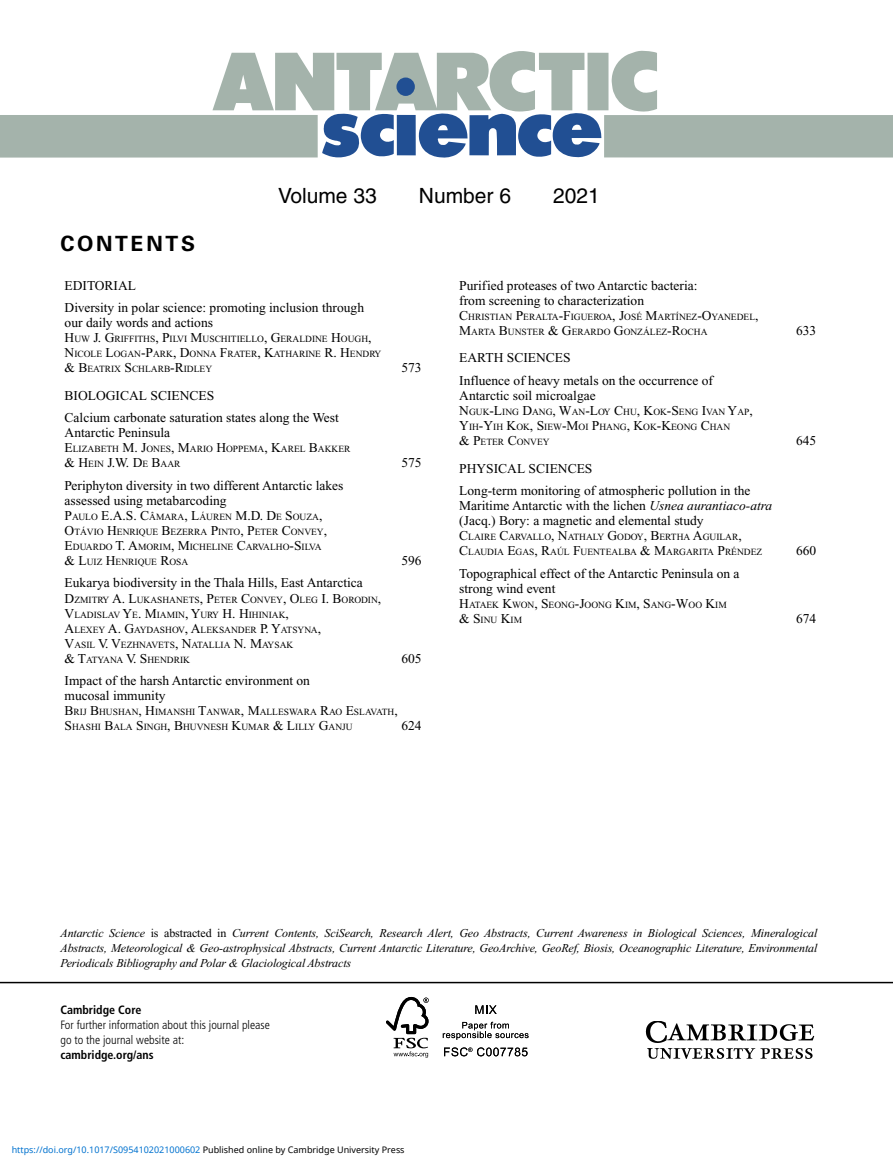
<style>
.page{position:relative;width:893px;height:1174px;background:#fff}
.page>*{position:absolute;margin:0;border:0;box-sizing:border-box;transform-origin:0 0}
.t1{font:21px "Helvetica";color:#000}
.t2{font:700 21px "Univers";letter-spacing:.13em;color:#000}
.t3{font:13.5px/15px "Times New Roman";color:#000}
.t4{font:italic 12px/15px "Times New Roman";letter-spacing:-.01em;color:#000;text-align:justify}
.t5{font:300 condensed 12px/15px "Frutiger LT Std";color:#000}
.t6{font:700 condensed 12px "Frutiger LT Std";color:#000}
.t7{font:9.45px/15px "Times New Roman";color:#000}
.t8{font:9px "Noto Sans";color:#0172cf}
.s1{font-size:13.5px}
.s2{font-size:9.45px}
.s3{font-style:italic}
.s4{font-style:normal}
.s5{color:#000}
</style>
<div class="page">
<svg style="left:611px;top:51px;width:46px;height:61px"></svg>
<div style="left:587px;top:53px;width:21px;height:57px;background:#a4b3ab"></div>
<div style="left:0;top:115px;width:318px;height:43px;background:#a4b3ab"></div>
<svg style="left:212px;top:51px;width:389px;height:107px"></svg>
<div style="left:604px;top:115px;width:289px;height:42px;background:#a4b3ab"></div>
<hr style="left:0;top:981px;width:893px;height:2px;background:#000">
<img style="left:646px;top:1021px;width:168px;height:38px">
<svg style="left:386px;top:997px;width:43px;height:60px"></svg>
<svg style="left:475px;top:1005px;width:22px;height:9px"></svg>
<svg style="left:443px;top:1021px;width:86px;height:18px"></svg>
<svg style="left:444px;top:1047px;width:84px;height:9px"></svg>
<h1 class="t2" style="left:60px;top:235px;width:136px">CONTENTS</h1>
<h1 class="t1" style="left:278px;top:188px;width:100px">Volume 33</h1>
<h1 class="t1" style="left:419px;top:188px;width:94px">Number 6</h1>
<h1 class="t1" style="left:553px;top:188px;width:48px">2021</h1>
<h2 class="t3" style="left:65px;top:275px;width:301px;line-height:22.5px">EDITORIAL<br>Diversity in polar science: promoting inclusion through</h2>
<h2 class="t3" style="left:65px;top:316px;width:150px">our daily words and actions</h2>
<p class="t7" style="left:65px;top:332px;width:318px"><span class="s1">H</span>UW <span class="s1">J. G</span>RIFFITHS<span class="s1">, P</span>ILVI <span class="s1">M</span>USCHITIELLO<span class="s1">, G</span>ERALDINE <span class="s1">H</span>OUGH<span class="s1">,<br>N</span>ICOLE <span class="s1">L</span>OGAN<span class="s1">-P</span>ARK<span class="s1">, D</span>ONNA <span class="s1">F</span>RATER<span class="s1">, K</span>ATHARINE <span class="s1">R. H</span>ENDRY <span class="s1">&amp; B</span>EATRIX <span class="s1">S</span>CHLARB<span class="s1">-R</span>IDLEY</p>
<h2 class="t3" style="left:401px;top:361px;width:22px">573</h2>
<h2 class="t3" style="left:65px;top:385px;width:276px;line-height:22.5px">BIOLOGICAL SCIENCES<br>Calcium carbonate saturation states along the West</h2>
<h2 class="t3" style="left:65px;top:427px;width:107px">Antarctic Peninsula</h2>
<p class="t7" style="left:65px;top:443px;width:287px"><span class="s1">E</span>LIZABETH <span class="s1">M. J</span>ONES<span class="s1">, M</span>ARIO <span class="s1">H</span>OPPEMA<span class="s1">, K</span>AREL <span class="s1">B</span>AKKER</p>
<h2 class="t3" style="left:65px;top:457px;width:117px">&amp; H<span class="s2">EIN</span> J.W. D<span class="s2">E</span> B<span class="s2">AAR</span></h2>
<h2 class="t3" style="left:401px;top:457px;width:22px">575</h2>
<h2 class="t3" style="left:65px;top:479px;width:280px">Periphyton diversity in two different Antarctic lakes assessed using metabarcoding</h2>
<p class="t7" style="left:65px;top:510px;width:264px"><span class="s1">P</span>AULO <span class="s1">E.A.S. C</span>ÂMARA<span class="s1">, L</span>ÁUREN <span class="s1">M.D. D</span>E <span class="s1">S</span>OUZA<span class="s1">, O</span>TÁVIO <span class="s1">H</span>ENRIQUE <span class="s1">B</span>EZERRA <span class="s1">P</span>INTO<span class="s1">, P</span>ETER <span class="s1">C</span>ONVEY<span class="s1">, E</span>DUARDO <span class="s1">T. A</span>MORIM<span class="s1">, M</span>ICHELINE <span class="s1">C</span>ARVALHO<span class="s1">-S</span>ILVA <span class="s1">&amp; L</span>UIZ <span class="s1">H</span>ENRIQUE <span class="s1">R</span>OSA</p>
<h2 class="t3" style="left:401px;top:554px;width:22px">596</h2>
<h2 class="t3" style="left:65px;top:577px;width:300px">Eukarya biodiversity in the Thala Hills, East Antarctica</h2>
<p class="t7" style="left:65px;top:593px;width:318px"><span class="s1">D</span>ZMITRY <span class="s1">A. L</span>UKASHANETS<span class="s1">, P</span>ETER <span class="s1">C</span>ONVEY<span class="s1">, O</span>LEG <span class="s1">I. B</span>ORODIN<span class="s1">, V</span>LADISLAV <span class="s1">Y</span>E<span class="s1">. M</span>IAMIN<span class="s1">, Y</span>URY <span class="s1">H. H</span>IHINIAK<span class="s1">,<br>A</span>LEXEY <span class="s1">A. G</span>AYDASHOV<span class="s1">, A</span>LEKSANDER <span class="s1">P. Y</span>ATSYNA<span class="s1">,<br>V</span>ASIL <span class="s1">V. V</span>EZHNAVETS<span class="s1">, N</span>ATALLIA <span class="s1">N. M</span>AYSAK<br><span class="s1">&amp; T</span>ATYANA <span class="s1">V. S</span>HENDRIK</p>
<h2 class="t3" style="left:401px;top:652px;width:22px">605</h2>
<h2 class="t3" style="left:65px;top:674px;width:247px">Impact of the harsh Antarctic environment on mucosal immunity</h2>
<p class="t7" style="left:65px;top:705px;width:335px"><span class="s1">B</span>RIJ <span class="s1">B</span>HUSHAN<span class="s1">, H</span>IMANSHI <span class="s1">T</span>ANWAR<span class="s1">, M</span>ALLESWARA <span class="s1">R</span>AO <span class="s1">E</span>SLAVATH<span class="s1">,<br>S</span>HASHI <span class="s1">B</span>ALA <span class="s1">S</span>INGH<span class="s1">, B</span>HUVNESH <span class="s1">K</span>UMAR <span class="s1">&amp; L</span>ILLY <span class="s1">G</span>ANJU</p>
<h2 class="t3" style="left:401px;top:719px;width:22px">624</h2>
<h2 class="t3" style="left:459px;top:279px;width:240px">Purified proteases of two Antarctic bacteria: from screening to characterization</h2>
<p class="t7" style="left:459px;top:310px;width:301px"><span class="s1">C</span>HRISTIAN <span class="s1">P</span>ERALTA<span class="s1">-F</span>IGUEROA<span class="s1">, J</span>OSÉ <span class="s1">M</span>ARTÍNEZ<span class="s1">-O</span>YANEDEL<span class="s1">,<br>M</span>ARTA <span class="s1">B</span>UNSTER <span class="s1">&amp; G</span>ERARDO <span class="s1">G</span>ONZÁLEZ<span class="s1">-R</span>OCHA</p>
<h2 class="t3" style="left:459px;top:348px;width:255px;line-height:22.5px">EARTH SCIENCES<br>Influence of heavy metals on the occurrence of</h2>
<h2 class="t3" style="left:459px;top:389px;width:138px">Antarctic soil microalgae</h2>
<p class="t7" style="left:459px;top:405px;width:295px"><span class="s1">N</span>GUK<span class="s1">-L</span>ING <span class="s1">D</span>ANG<span class="s1">, W</span>AN<span class="s1">-L</span>OY <span class="s1">C</span>HU<span class="s1">, K</span>OK<span class="s1">-S</span>ENG <span class="s1">I</span>VAN <span class="s1">Y</span>AP<span class="s1">,<br>Y</span>IH<span class="s1">-Y</span>IH <span class="s1">K</span>OK<span class="s1">, S</span>IEW<span class="s1">-M</span>OI <span class="s1">P</span>HANG<span class="s1">, K</span>OK<span class="s1">-K</span>EONG <span class="s1">C</span>HAN<br><span class="s1">&amp; P</span>ETER <span class="s1">C</span>ONVEY</p>
<h2 class="t3" style="left:459px;top:458px;width:293px;line-height:22.5px">PHYSICAL SCIENCES<br>Long-term monitoring of atmospheric pollution in the</h2>
<h2 class="t3" style="left:459px;top:499px;width:315px">Maritime Antarctic with the lichen <span class="s3">Usnea aurantiaco-atra </span>(Jacq.) Bory: a magnetic and elemental study</h2>
<p class="t7" style="left:459px;top:530px;width:304px"><span class="s1">C</span>LAIRE <span class="s1">C</span>ARVALLO<span class="s1">, N</span>ATHALY <span class="s1">G</span>ODOY<span class="s1">, B</span>ERTHA <span class="s1">A</span>GUILAR<span class="s1">,<br>C</span>LAUDIA <span class="s1">E</span>GAS<span class="s1">, R</span>AÚL <span class="s1">F</span>UENTEALBA <span class="s1">&amp; M</span>ARGARITA <span class="s1">P</span>RÉNDEZ</p>
<h2 class="t3" style="left:459px;top:567px;width:282px">Topographical effect of the Antarctic Peninsula on a strong wind event</h2>
<p class="t7" style="left:459px;top:598px;width:269px"><span class="s1">H</span>ATAEK <span class="s1">K</span>WON<span class="s1">, S</span>EONG<span class="s1">-J</span>OONG <span class="s1">K</span>IM<span class="s1">, S</span>ANG<span class="s1">-W</span>OO <span class="s1">K</span>IM <span class="s1">&amp; S</span>INU <span class="s1">K</span>IM</p>
<h2 class="t3" style="left:796px;top:324px;width:22px">633</h2>
<h2 class="t3" style="left:796px;top:434px;width:22px">645</h2>
<h2 class="t3" style="left:796px;top:544px;width:22px">660</h2>
<h2 class="t3" style="left:796px;top:612px;width:22px">674</h2>
<p class="t4" style="left:60px;top:926px;width:758px">Antarctic Science <span class="s4">is abstracted in</span> Current Contents, SciSearch, Research Alert, Geo Abstracts, Current Awareness in Biological Sciences, Mineralogical Abstracts, Meteorological &amp; Geo-astrophysical Abstracts, Current Antarctic Literature, GeoArchive, GeoRef, Biosis, Oceanographic Literature, Environmental Periodicals Bibliography and Polar &amp; Glaciological Abstracts</p>
<p class="t6" style="left:60px;top:1004px;width:83px">Cambridge Core</p>
<p class="t5" style="left:60px;top:1017px;width:211px">For further information about this journal please go to the journal website at:</p>
<p class="t6" style="left:60px;top:1049px;width:95px">cambridge.org/ans</p>
<p class="t8" style="left:12px;top:1143px;width:394px">https://doi.org/10.1017/S0954102021000602 <span class="s5">Published online by Cambridge University Press</span></p>
</div>
